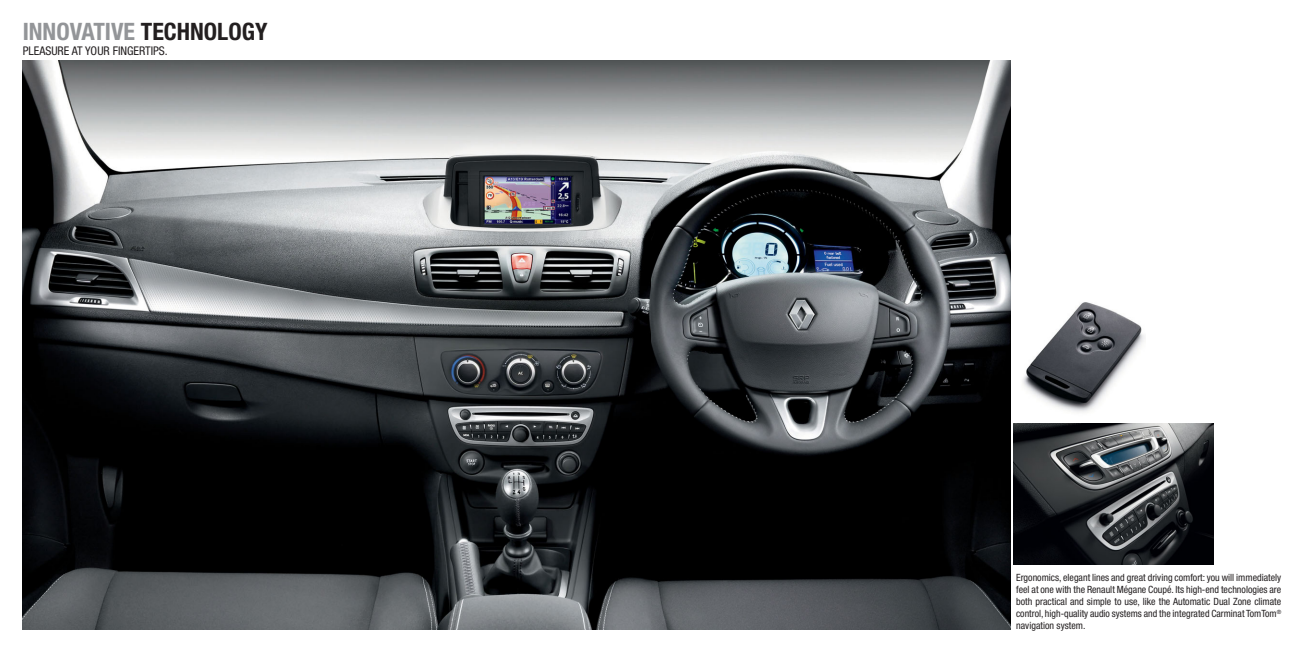
<style>
.page{position:relative;width:1304px;height:652px;background:#fff}
.page>*{position:absolute;margin:0;border:0;box-sizing:border-box;transform-origin:0 0}
.t1{font:700 condensed 24px "Helvetica Neue";color:#939598}
.t2{font:condensed 12px "Helvetica Neue";color:#231f20}
.t3{font:condensed 10px/12px "Helvetica Neue";color:#231f20;text-align:justify}
.s1{color:#231f20}
</style>
<div class="page">
<img style="left:23px;top:61px;width:988px;height:568px">
<img style="left:1023px;top:302px;width:122px;height:110px">
<img style="left:1013px;top:424px;width:201px;height:140px">
<h1 class="t1" style="left:23px;top:23px;width:246px">INNOVATIVE <span class="s1">TECHNOLOGY</span></h1>
<p class="t2" style="left:23px;top:46px;width:147px">PLEASURE AT YOUR FINGERTIPS.</p>
<p class="t3" style="left:1016px;top:572px;width:267px">Ergonomics, elegant lines and great driving comfort: you will immediately feel at one with the Renault Mégane Coupé. Its high-end technologies are both practical and simple to use, like the Automatic Dual Zone climate control, high-quality audio systems and the integrated Carminat TomTom<sup>® </sup>navigation system.</p>
</div>
